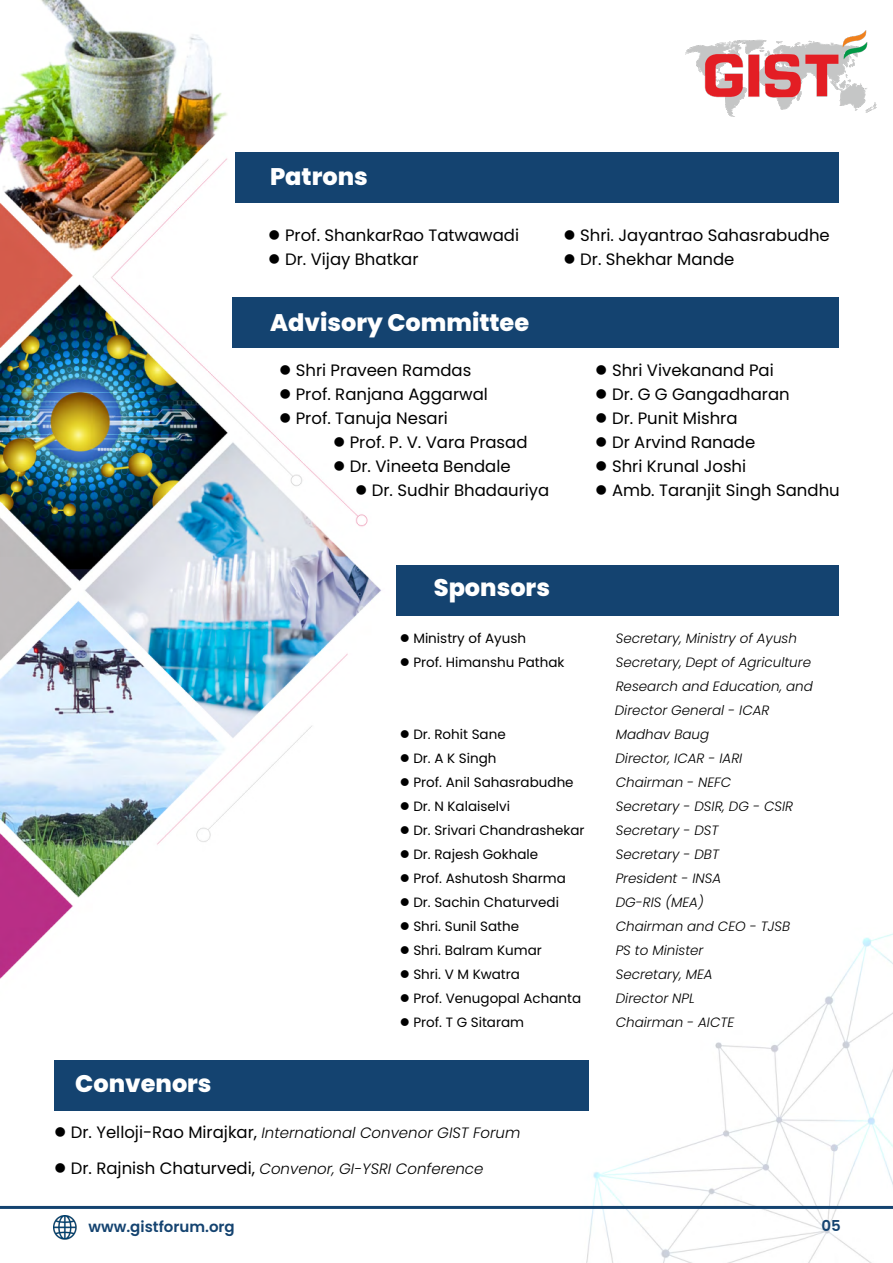
<style>
.page{position:relative;width:893px;height:1263px;background:#fff}
.page>*{position:absolute;margin:0;border:0;box-sizing:border-box;transform-origin:0 0}
.t1{font:800 24px "Poppins";color:#fff}
.t2{font:16.5px "Poppins";color:#000}
.t3{font:italic 300 15px "Poppins";color:#000}
.t4{font:600 15px "Poppins";color:#144370}
.t5{font:italic 300 13.5px/24px "Poppins";color:#000}
.t6{font:13.5px "Poppins";color:#000}
.s1{font-weight:400;font-style:normal;font-size:16.5px}
</style>
<div class="page">
<img style="left:0;top:0;width:893px;height:1263px">
<hr style="left:0;top:1206px;width:893px;height:3px;background:#144370">
<div style="left:236px;top:152px;width:603px;height:50px;background:#144370"></div>
<div style="left:232px;top:297px;width:607px;height:51px;background:#144370"></div>
<div style="left:396px;top:565px;width:443px;height:50px;background:#144370"></div>
<div style="left:54px;top:1060px;width:535px;height:50px;background:#144370"></div>
<img style="left:53px;top:1216px;width:23px;height:23px">
<img style="left:686px;top:28px;width:191px;height:89px">
<svg style="left:279px;top:448px;width:16px;height:1px"></svg>
<h1 class="t1" style="left:270px;top:163px;width:99px">Patrons</h1>
<p class="t2" style="left:268px;top:226px;width:252px">● Prof. ShankarRao Tatwawadi</p>
<p class="t2" style="left:268px;top:250px;width:152px">● Dr. Vijay Bhatkar</p>
<p class="t2" style="left:563px;top:226px;width:268px">● Shri. Jayantrao Sahasrabudhe</p>
<p class="t2" style="left:563px;top:250px;width:172px">● Dr. Shekhar Mande</p>
<h1 class="t1" style="left:270px;top:309px;width:261px">Advisory Committee</h1>
<p class="t2" style="left:279px;top:361px;width:194px">● Shri Praveen Ramdas</p>
<p class="t2" style="left:279px;top:385px;width:210px">● Prof. Ranjana Aggarwal</p>
<p class="t2" style="left:279px;top:409px;width:170px">● Prof. Tanuja Nesari</p>
<p class="t2" style="left:333px;top:433px;width:196px">● Prof. P. V. Vara Prasad</p>
<p class="t2" style="left:333px;top:457px;width:179px">● Dr. Vineeta Bendale</p>
<p class="t2" style="left:355px;top:481px;width:196px">● Dr. Sudhir Bhadauriya</p>
<p class="t2" style="left:595px;top:361px;width:180px">● Shri Vivekanand Pai</p>
<p class="t2" style="left:595px;top:385px;width:196px">● Dr. G G Gangadharan</p>
<p class="t2" style="left:595px;top:409px;width:144px">● Dr. Punit Mishra</p>
<p class="t2" style="left:595px;top:433px;width:161px">● Dr Arvind Ranade</p>
<p class="t2" style="left:595px;top:457px;width:152px">● Shri Krunal Joshi</p>
<p class="t2" style="left:595px;top:481px;width:246px">● Amb. Taranjit Singh Sandhu</p>
<h1 class="t1" style="left:434px;top:573px;width:118px">Sponsors</h1>
<h1 class="t1" style="left:75px;top:1070px;width:138px">Convenors</h1>
<p class="t6" style="left:400px;top:630px;width:128px">● Ministry of Ayush</p>
<p class="t5" style="left:616px;top:626px;width:183px">Secretary, Ministry of Ayush</p>
<p class="t6" style="left:400px;top:654px;width:166px">● Prof. Himanshu Pathak</p>
<p class="t5" style="left:615px;top:650px;width:200px">Secretary, Dept of Agriculture<br>Research and Education, and<br>Director General - ICAR</p>
<p class="t6" style="left:400px;top:726px;width:108px">● Dr. Rohit Sane</p>
<p class="t5" style="left:616px;top:722px;width:95px">Madhav Baug</p>
<p class="t6" style="left:400px;top:750px;width:98px">● Dr. A K Singh</p>
<p class="t5" style="left:615px;top:746px;width:128px">Director, ICAR - IARI</p>
<p class="t6" style="left:400px;top:774px;width:175px">● Prof. Anil Sahasrabudhe</p>
<p class="t5" style="left:616px;top:770px;width:117px">Chairman - NEFC</p>
<p class="t6" style="left:400px;top:798px;width:112px">● Dr. N Kalaiselvi</p>
<p class="t5" style="left:616px;top:794px;width:179px">Secretary - DSIR, DG - CSIR</p>
<p class="t6" style="left:400px;top:822px;width:186px">● Dr. Srivari Chandrashekar</p>
<p class="t5" style="left:616px;top:818px;width:104px">Secretary - DST</p>
<p class="t6" style="left:400px;top:846px;width:140px">● Dr. Rajesh Gokhale</p>
<p class="t5" style="left:616px;top:842px;width:105px">Secretary - DBT</p>
<p class="t6" style="left:400px;top:870px;width:168px">● Prof. Ashutosh Sharma</p>
<p class="t5" style="left:616px;top:866px;width:107px">President - INSA</p>
<p class="t6" style="left:400px;top:894px;width:161px">● Dr. Sachin Chaturvedi</p>
<p class="t5" style="left:616px;top:890px;width:90px">DG-RIS (MEA)</p>
<p class="t6" style="left:400px;top:918px;width:121px">● Shri. Sunil Sathe</p>
<p class="t5" style="left:616px;top:914px;width:176px">Chairman and CEO - TJSB</p>
<p class="t6" style="left:400px;top:942px;width:144px">● Shri. Balram Kumar</p>
<p class="t5" style="left:616px;top:938px;width:89px">PS to Minister</p>
<p class="t6" style="left:400px;top:966px;width:122px">● Shri. V M Kwatra</p>
<p class="t5" style="left:616px;top:962px;width:99px">Secretary, MEA</p>
<p class="t6" style="left:400px;top:990px;width:183px">● Prof. Venugopal Achanta</p>
<p class="t5" style="left:616px;top:986px;width:81px">Director NPL</p>
<p class="t6" style="left:400px;top:1014px;width:126px">● Prof. T G Sitaram</p>
<p class="t5" style="left:616px;top:1010px;width:120px">Chairman - AICTE</p>
<p class="t3" style="left:54px;top:1124px;width:468px">● <span class="s1">Dr. Yelloji-Rao Mirajkar,</span> International Convenor GIST Forum</p>
<p class="t3" style="left:54px;top:1160px;width:431px">● <span class="s1">Dr. Rajnish Chaturvedi,</span> Convenor, GI-YSRI Conference</p>
<p class="t4" style="left:88px;top:1218px;width:148px">www.gistforum.org</p>
<p class="t4" style="left:822px;top:1217px;width:21px">05</p>
</div>
